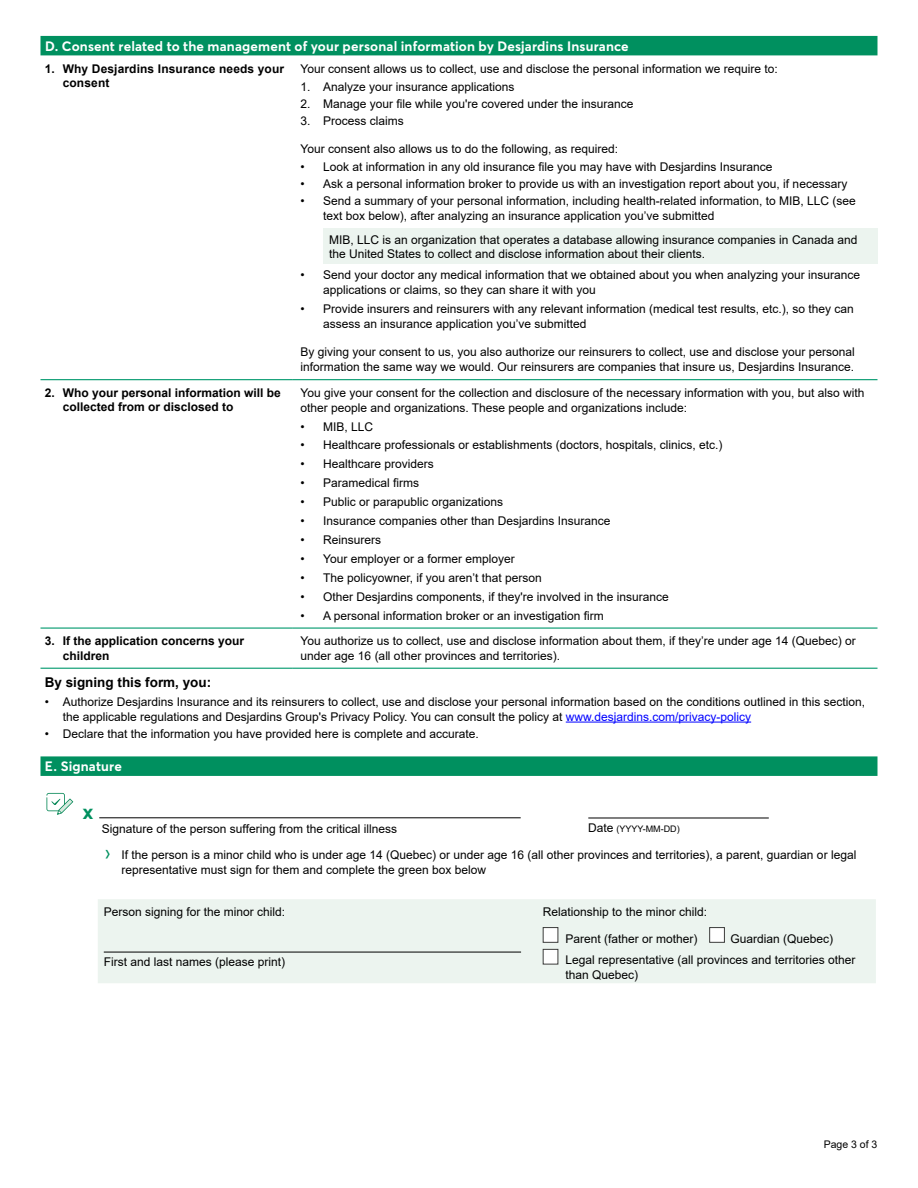
<style>
.page{position:relative;width:918px;height:1188px;background:#fff}
.page>*{position:absolute;margin:0;border:0;box-sizing:border-box;transform-origin:0 0}
.t1{font:700 21px "Averta";color:#00905f}
.t2{font:700 13.5px "Desjardins Sans";letter-spacing:.015em;color:#fff}
.t3{font:700 13.5px "Arial";color:#000}
.t4{font:12px/15px "Arial";color:#000}
.t5{font:700 12px/14.4px "Arial";color:#000}
.t6{font:10.5px "Arial";color:#000}
.t7{font:9px "Arial";color:#000}
.s1{color:#00f}
.s2{font-size:12px}
.s3{font-family:"Desjardins Sans";font-size:19.5px;color:#00905f}
</style>
<div class="page">
<div style="left:40px;top:36px;width:838px;height:19px;background:#00905f"></div>
<div style="left:40px;top:756px;width:838px;height:20px;background:#00905f"></div>
<hr style="left:40px;top:628px;width:252px;height:1px;background:#00996d">
<hr style="left:292px;top:628px;width:586px;height:1px;background:#00996d">
<hr style="left:40px;top:379px;width:252px;height:1px;background:#00996d">
<hr style="left:292px;top:379px;width:586px;height:1px;background:#00996d">
<hr style="left:40px;top:668px;width:252px;height:1px;background:#00996d">
<hr style="left:292px;top:668px;width:586px;height:1px;background:#00996d">
<div style="left:323px;top:229px;width:555px;height:35px;background:#ecf4ef"></div>
<hr style="left:566px;top:722px;width:185px;height:1px;background:#00f">
<div style="left:98px;top:899px;width:778px;height:84px;background:#ecf4ef"></div>
<svg style="left:46px;top:793px;width:27px;height:22px"></svg>
<hr style="left:99px;top:818px;width:422px;height:1px;background:#000">
<hr style="left:588px;top:818px;width:181px;height:1px;background:#000">
<div style="left:543px;top:927px;width:15px;height:16px;background:#fff;border:1px solid #3c3c3b"></div>
<div style="left:709px;top:927px;width:16px;height:16px;background:#fff;border:1px solid #3c3c3b"></div>
<div style="left:543px;top:949px;width:15px;height:15px;background:#fff;border:1px solid #3c3c3b"></div>
<hr style="left:104px;top:952px;width:417px;height:1px;background:#000">
<p class="t2" style="left:45px;top:38px;width:585px">D. Consent related to the management of your personal information by Desjardins Insurance</p>
<p class="t5" style="left:63px;top:61px;width:223px;text-indent:-18px">1. Why Desjardins Insurance needs your consent</p>
<p class="t4" style="left:301px;top:61px;width:479px">Your consent allows us to collect, use and disclose the personal information we require to:</p>
<p class="t4" style="left:301px;top:80px;width:215px">1. Analyze your insurance applications</p>
<p class="t4" style="left:301px;top:96px;width:334px">2. Manage your file while you're covered under the insurance</p>
<p class="t4" style="left:301px;top:113px;width:105px">3. Process claims</p>
<p class="t4" style="left:301px;top:141px;width:319px">Your consent also allows us to do the following, as required:</p>
<p class="t4" style="left:301px;top:160px;width:474px">• Look at information in any old insurance file you may have with Desjardins Insurance</p>
<p class="t4" style="left:301px;top:176px;width:548px">• Ask a personal information broker to provide us with an investigation report about you, if necessary</p>
<p class="t4" style="left:323px;top:193px;width:534px;text-indent:-22px">• Send a summary of your personal information, including health-related information, to MIB, LLC (see text box below), after analyzing an insurance application you’ve submitted</p>
<p class="t4" style="left:329px;top:232px;width:530px;line-height:14.4px">MIB, LLC is an organization that operates a database allowing insurance companies in Canada and the United States to collect and disclose information about their clients.</p>
<p class="t4" style="left:323px;top:267px;width:538px;text-indent:-22px">• Send your doctor any medical information that we obtained about you when analyzing your insurance applications or claims, so they can share it with you</p>
<p class="t4" style="left:323px;top:302px;width:532px;text-indent:-22px">• Provide insurers and reinsurers with any relevant information (medical test results, etc.), so they can assess an insurance application you’ve submitted</p>
<p class="t4" style="left:301px;top:344px;width:556px">By giving your consent to us, you also authorize our reinsurers to collect, use and disclose your personal information the same way we would. Our reinsurers are companies that insure us, Desjardins Insurance.</p>
<p class="t5" style="left:63px;top:386px;width:220px;text-indent:-18px">2. Who your personal information will be collected from or disclosed to</p>
<p class="t4" style="left:301px;top:385px;width:565px">You give your consent for the collection and disclosure of the necessary information with you, but also with other people and organizations. These people and organizations include:</p>
<p class="t4" style="left:301px;top:419px;width:74px">• MIB, LLC</p>
<p class="t4" style="left:301px;top:438px;width:423px">• Healthcare professionals or establishments (doctors, hospitals, clinics, etc.)</p>
<p class="t4" style="left:301px;top:457px;width:135px">• Healthcare providers</p>
<p class="t4" style="left:301px;top:475px;width:120px">• Paramedical firms</p>
<p class="t4" style="left:301px;top:494px;width:204px">• Public or parapublic organizations</p>
<p class="t4" style="left:301px;top:513px;width:311px">• Insurance companies other than Desjardins Insurance</p>
<p class="t4" style="left:301px;top:532px;width:82px">• Reinsurers</p>
<p class="t4" style="left:301px;top:551px;width:216px">• Your employer or a former employer</p>
<p class="t4" style="left:301px;top:570px;width:243px">• The policyowner, if you aren’t that person</p>
<p class="t4" style="left:301px;top:589px;width:370px">• Other Desjardins components, if they're involved in the insurance</p>
<p class="t4" style="left:301px;top:608px;width:305px">• A personal information broker or an investigation firm</p>
<p class="t5" style="left:63px;top:634px;width:183px;text-indent:-18px">3. If the application concerns your children</p>
<p class="t4" style="left:301px;top:634px;width:557px;line-height:14.4px">You authorize us to collect, use and disclose information about them, if they’re under age 14 (Quebec) or under age 16 (all other provinces and territories).</p>
<p class="t3" style="left:45px;top:672px;width:168px">By signing this form, you:</p>
<p class="t4" style="left:63px;top:694px;width:804px;text-indent:-18px">• Authorize Desjardins Insurance and its reinsurers to collect, use and disclose your personal information based on the conditions outlined in this section, the applicable regulations and Desjardins Group's Privacy Policy. You can consult the policy at <span class="s1">www.desjardins.com/privacy-policy</span></p>
<p class="t4" style="left:45px;top:726px;width:436px">• Declare that the information you have provided here is complete and accurate.</p>
<p class="t2" style="left:45px;top:758px;width:78px">E. Signature</p>
<h1 class="t1" style="left:82px;top:798px;width:13px">x</h1>
<p class="t4" style="left:102px;top:821px;width:297px">Signature of the person suffering from the critical illness</p>
<p class="t7" style="left:588px;top:823px;width:93px"><span class="s2">Date</span> (YYYY-MM-DD)</p>
<p class="t4" style="left:121px;top:847px;width:736px;text-indent:-16px"><span class="s3">›</span> If the person is a minor child who is under age 14 (Quebec) or under age 16 (all other provinces and territories), a parent, guardian or legal representative must sign for them and complete the green box below</p>
<p class="t4" style="left:104px;top:905px;width:183px">Person signing for the minor child:</p>
<p class="t4" style="left:565px;top:899px;width:143px;line-height:26.1px;text-indent:-23px">Relationship to the minor child:<br>Parent (father or mother)</p>
<p class="t4" style="left:565px;top:927px;width:292px;line-height:21.8px;text-indent:165px">Guardian (Quebec)<br>Legal representative (all provinces and territories other</p>
<p class="t4" style="left:565px;top:967px;width:74px">than Quebec)</p>
<p class="t4" style="left:104px;top:954px;width:183px">First and last names (please print)</p>
<p class="t6" style="left:824px;top:1137px;width:55px">Page 3 of 3</p>
</div>
